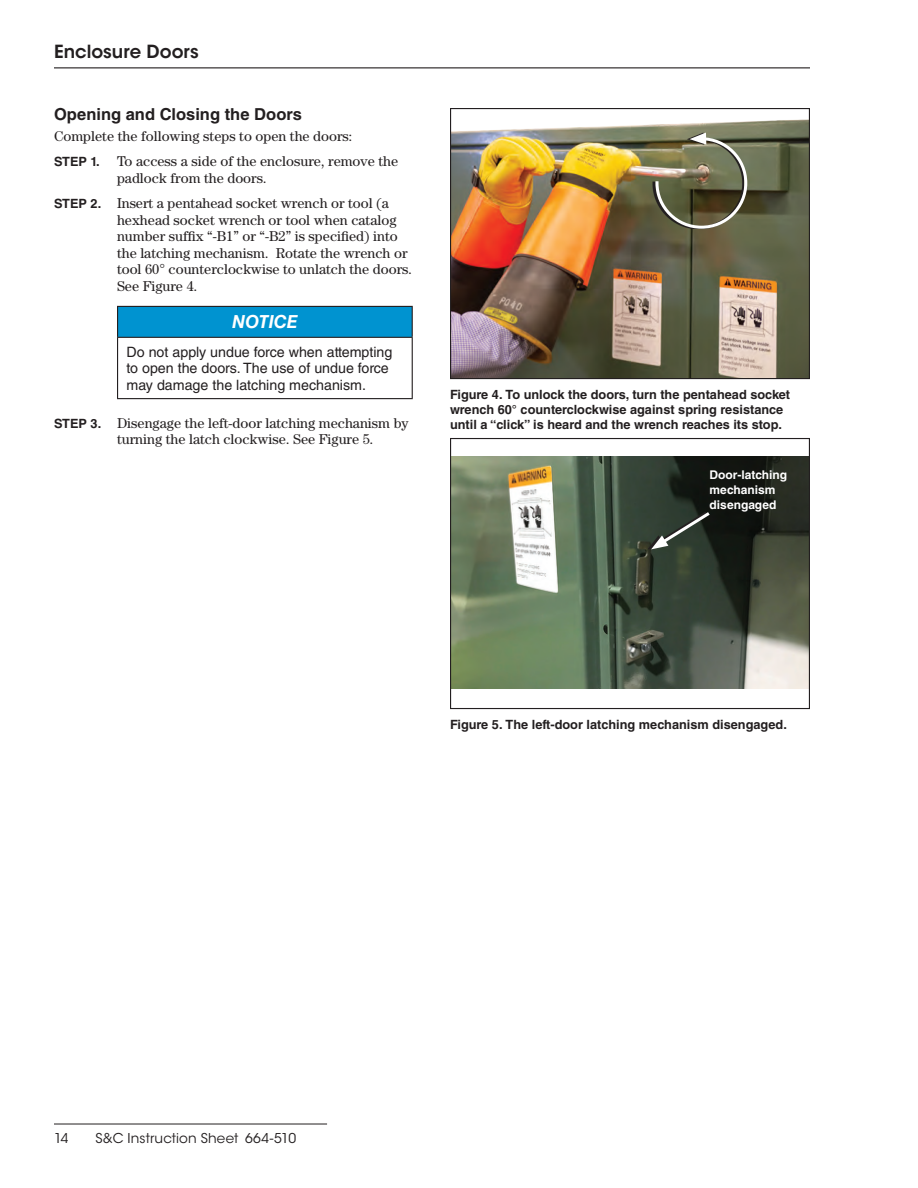
<style>
.page{position:relative;width:918px;height:1188px;background:#fff}
.page>*{position:absolute;margin:0;border:0;box-sizing:border-box;transform-origin:0 0}
.t1{font:600 18px "ITC Avant Garde Std";color:#231f20}
.t2{font:italic 700 18px "Helvetica LT Std";color:#fff}
.t3{font:700 16.5px "Helvetica LT Std";color:#231f20}
.t4{font:14.25px/16.5px "Century Std";color:#231f20}
.t5{font:14.25px/16.5px "Helvetica LT Std";color:#231f20}
.t6{font:13.5px "ITC Avant Garde Std";letter-spacing:.01em;color:#231f20}
.t7{font:700 12.75px/15px "Helvetica LT Std";color:#231f20}
.t8{font:700 12px/15px "Helvetica LT Std";color:#fff}
.s1{font-family:"Helvetica LT Std";font-weight:700;font-size:12.75px}
</style>
<div class="page">
<hr style="left:54px;top:67px;width:756px;height:1px;background:#231f20">
<hr style="left:54px;top:1124px;width:273px;height:1px;background:#231f20">
<div style="left:118px;top:306px;width:294px;height:31px;background:#0093d0"></div>
<hr style="left:117px;top:306px;width:296px;height:1px;background:#231f20">
<hr style="left:117px;top:307px;width:1px;height:30px;background:#231f20">
<hr style="left:412px;top:307px;width:1px;height:30px;background:#231f20">
<hr style="left:117px;top:337px;width:296px;height:1px;background:#231f20">
<hr style="left:117px;top:338px;width:1px;height:60px;background:#231f20">
<hr style="left:412px;top:338px;width:1px;height:60px;background:#231f20">
<hr style="left:117px;top:398px;width:296px;height:1px;background:#231f20">
<img style="left:452px;top:119px;width:356px;height:258px">
<svg style="left:652px;top:133px;width:2px;height:96px"></svg>
<svg style="left:654px;top:133px;width:95px;height:97px;background:#737056"></svg>
<div style="left:450px;top:108px;width:360px;height:271px;border:1px solid #231f20"></div>
<img style="left:452px;top:456px;width:356px;height:232px">
<svg style="left:648px;top:512px;width:59px;height:38px"></svg>
<svg style="left:651px;top:509px;width:62px;height:40px;background:#3f4a40"></svg>
<div style="left:450px;top:438px;width:360px;height:271px;border:1px solid #231f20"></div>
<p class="t1" style="left:54px;top:40px;width:146px">Enclosure Doors</p>
<p class="t3" style="left:54px;top:104px;width:250px">Opening and Closing the Doors</p>
<p class="t4" style="left:54px;top:127px;width:300px">Complete the following steps to open the doors:</p>
<p class="t7" style="left:54px;top:154px;width:18px">Step</p>
<p class="t4" style="left:117px;top:153px;width:283px;text-indent:-26px"><span class="s1">1.</span> To access a side of the enclosure, remove the padlock from the doors.</p>
<p class="t7" style="left:54px;top:196px;width:18px">Step</p>
<p class="t4" style="left:117px;top:195px;width:297px;text-indent:-26px"><span class="s1">2.</span> Insert a pentahead socket wrench or tool (a hexhead socket wrench or tool when catalog number suffix “-B1” or “-B2” is specified) into the latching mechanism. Rotate the wrench or tool 60° counterclockwise to unlatch the doors.<br>See Figure 4.</p>
<p class="t2" style="left:232px;top:311px;width:67px">NOTICE</p>
<p class="t5" style="left:127px;top:343px;width:267px">Do not apply undue force when attempting to open the doors. The use of undue force may damage the latching mechanism.</p>
<p class="t7" style="left:54px;top:416px;width:18px">Step</p>
<p class="t4" style="left:117px;top:414px;width:293px;text-indent:-26px"><span class="s1">3.</span> Disengage the left-door latching mechanism by turning the latch clockwise. See Figure 5.</p>
<p class="t7" style="left:450px;top:386px;width:342px">Figure 4. To unlock the doors, turn the pentahead socket wrench 60° counterclockwise against spring resistance until a “click” is heard and the wrench reaches its stop.</p>
<p class="t8" style="left:710px;top:467px;width:79px">Door-latching mechanism disengaged</p>
<p class="t7" style="left:450px;top:716px;width:337px">Figure 5. The left-door latching mechanism disengaged.</p>
<p class="t6" style="left:54px;top:1130px;width:16px">14</p>
<p class="t6" style="left:96px;top:1130px;width:202px">S&amp;C Instruction Sheet 664-510</p>
</div>
